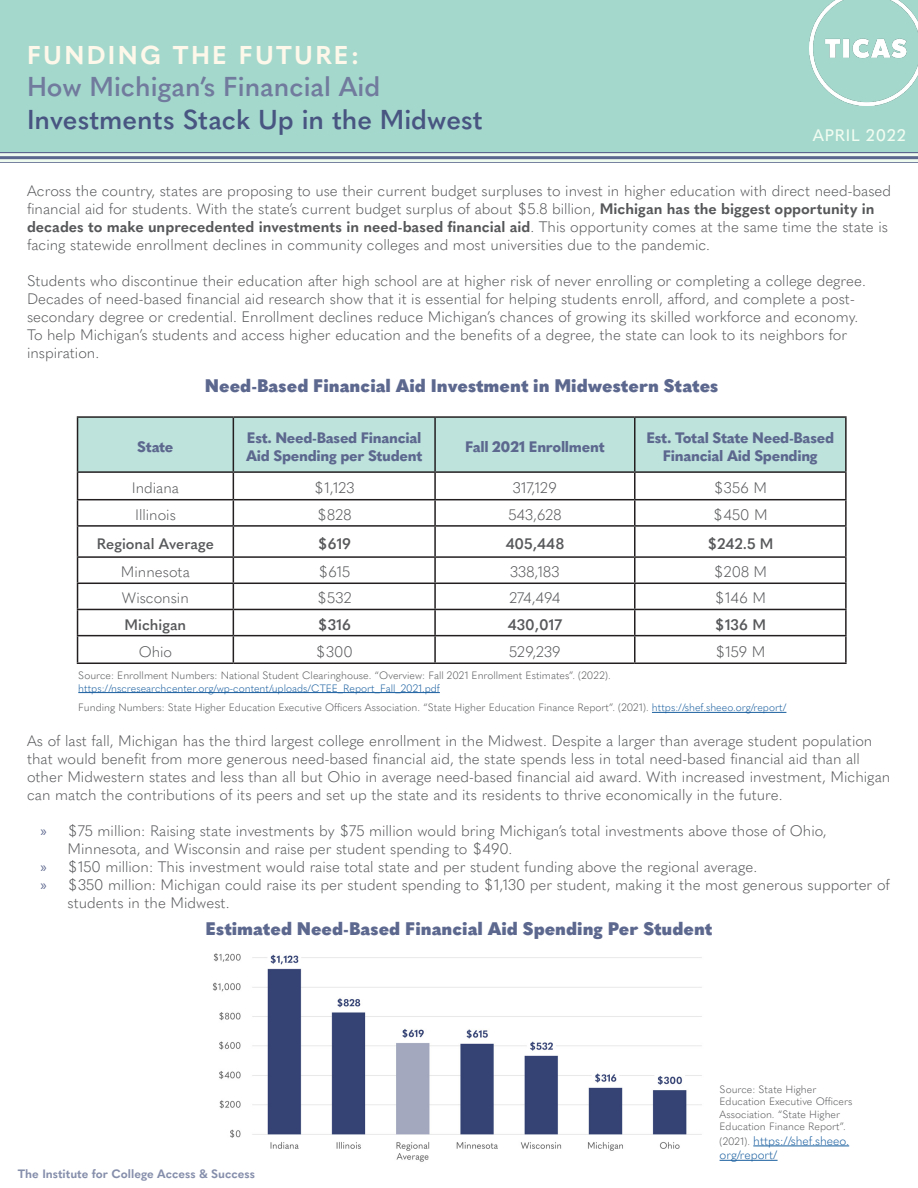
<style>
.page{position:relative;width:918px;height:1188px;background:#fff}
.page>*{position:absolute;margin:0;border:0;box-sizing:border-box;transform-origin:0 0}
.t1{font:600 27px "Quasimoda";color:#485581}
.t2{font:600 27px "Quasimoda";color:#717b9d}
.t3{font:700 25.5px "Quasimoda";letter-spacing:.09em;color:#fdf8ea}
.t4{font:900 18px "Quasimoda";color:#5d688f}
.t5{font:500 16.5px "Quasimoda";letter-spacing:.05em;color:#f1fcf1}
.t6{font:300 15px/18px "Quasimoda";color:#57585a}
.t7{font:800 15px/18px "Quasimoda";letter-spacing:-.02em;color:#5d688f}
.t8{font:600 15px "Quasimoda";color:#57585a}
.t9{font:300 12px/14.4px "Quasimoda";color:#175d9e}
.t10{font:700 12px "Quasimoda";color:#858eab}
.t11{font:300 10.5px/12.6px "Quasimoda";color:#57585a}
.t12{font:300 10.5px "Quasimoda";color:#175d9e}
.s1{font-weight:700}
.s2{color:#175d9e}
.s3{font-family:"Myriad Pro";font-weight:400;color:#5d688f}
.s4{font-size:10.5px;color:#57585a}
</style>
<div class="page">
<div style="left:0;top:0;width:918px;height:158px;background:#a5d8cd"></div>
<hr style="left:77px;top:416px;width:156px;height:2px;background:#231f20">
<hr style="left:233px;top:416px;width:202px;height:2px;background:#231f20">
<hr style="left:435px;top:416px;width:200px;height:2px;background:#231f20">
<hr style="left:635px;top:416px;width:212px;height:2px;background:#231f20">
<hr style="left:845px;top:418px;width:2px;height:53px;background:#231f20">
<hr style="left:635px;top:471px;width:212px;height:2px;background:#231f20">
<hr style="left:845px;top:473px;width:2px;height:26px;background:#231f20">
<hr style="left:635px;top:499px;width:212px;height:1px;background:#231f20">
<hr style="left:845px;top:500px;width:2px;height:25px;background:#231f20">
<hr style="left:635px;top:525px;width:212px;height:2px;background:#231f20">
<hr style="left:845px;top:527px;width:2px;height:29px;background:#231f20">
<hr style="left:635px;top:556px;width:212px;height:2px;background:#231f20">
<hr style="left:845px;top:558px;width:2px;height:25px;background:#231f20">
<hr style="left:635px;top:583px;width:212px;height:1px;background:#231f20">
<hr style="left:845px;top:584px;width:2px;height:25px;background:#231f20">
<hr style="left:635px;top:609px;width:212px;height:1px;background:#231f20">
<hr style="left:845px;top:610px;width:2px;height:25px;background:#231f20">
<svg style="left:77px;top:417px;width:769px;height:246px"></svg>
<hr style="left:435px;top:635px;width:200px;height:1px;background:#231f20">
<hr style="left:434px;top:636px;width:2px;height:27px;background:#231f20">
<hr style="left:635px;top:635px;width:212px;height:1px;background:#231f20">
<hr style="left:634px;top:636px;width:2px;height:27px;background:#231f20">
<hr style="left:845px;top:636px;width:2px;height:27px;background:#231f20">
<hr style="left:77px;top:663px;width:156px;height:1px;background:#231f20">
<hr style="left:233px;top:663px;width:202px;height:1px;background:#231f20">
<hr style="left:435px;top:663px;width:200px;height:1px;background:#231f20">
<hr style="left:635px;top:663px;width:212px;height:1px;background:#231f20">
<svg style="left:0;top:152px;width:918px;height:11px;background:#677295"></svg>
<img style="left:213px;top:953px;width:489px;height:209px">
<img style="left:809px;top:0;width:109px;height:106px">
<hr style="left:0;top:153px;width:918px;height:3px;background:#eefbee">
<hr style="left:0;top:159px;width:918px;height:3px;background:#eefbee">
<hr style="left:78px;top:692px;width:362px;height:1px;background:#175d9e">
<hr style="left:652px;top:712px;width:134px;height:1px;background:#175d9e">
<hr style="left:753px;top:1146px;width:96px;height:1px;background:#175d9e">
<hr style="left:720px;top:1160px;width:58px;height:1px;background:#175d9e">
<p class="t3" style="left:27px;top:35px;width:334px">FUNDING THE FUTURE:</p>
<p class="t2" style="left:27px;top:66px;width:355px">How Michigan’s Financial Aid</p>
<p class="t1" style="left:27px;top:98px;width:457px">Investments Stack Up in the Midwest</p>
<p class="t5" style="left:813px;top:122px;width:95px">APRIL 2022</p>
<p class="t6" style="left:27px;top:181px;width:866px">Across the country, states are proposing to use their current budget surpluses to invest in higher education with direct need-based financial aid for students. With the state’s current budget surplus of about $5.8 billion, <span class="s1">Michigan has the biggest opportunity in decades to make unprecedented investments in need-based financial aid</span>. This opportunity comes at the same time the state is facing statewide enrollment declines in community colleges and most universities due to the pandemic.</p>
<p class="t6" style="left:27px;top:271px;width:840px">Students who discontinue their education after high school are at higher risk of never enrolling or completing a college degree.<br>Decades of need-based financial aid research show that it is essential for helping students enroll, afford, and complete a post&shy;secondary degree or credential. Enrollment declines reduce Michigan’s chances of growing its skilled workforce and economy.<br>To help Michigan’s students and access higher education and the benefits of a degree, the state can look to its neighbors for inspiration.</p>
<p class="t4" style="left:205px;top:372px;width:515px">Need-Based Financial Aid Investment in Midwestern States</p>
<p class="t7" style="left:137px;top:436px;width:38px">State</p>
<p class="t7" style="left:246px;top:427px;width:178px">Est. Need-Based Financial<br>Aid Spending per Student</p>
<p class="t7" style="left:465px;top:436px;width:141px">Fall 2021 Enrollment</p>
<p class="t7" style="left:646px;top:427px;width:189px;text-align:center">Est. Total State Need-Based<br>Financial Aid Spending</p>
<p class="t6" style="left:132px;top:478px;width:49px">Indiana</p>
<p class="t6" style="left:314px;top:478px;width:42px">$1,123</p>
<p class="t6" style="left:513px;top:478px;width:46px">317,129</p>
<p class="t6" style="left:713px;top:478px;width:55px">$356 M</p>
<p class="t6" style="left:135px;top:505px;width:42px">Illinois</p>
<p class="t6" style="left:317px;top:505px;width:36px">$828</p>
<p class="t6" style="left:508px;top:505px;width:55px">543,628</p>
<p class="t6" style="left:713px;top:505px;width:56px">$450 M</p>
<p class="t8" style="left:97px;top:532px;width:118px">Regional Average</p>
<p class="t8" style="left:317px;top:532px;width:35px">$619</p>
<p class="t8" style="left:506px;top:532px;width:60px">405,448</p>
<p class="t8" style="left:707px;top:532px;width:68px">$242.5 M</p>
<p class="t6" style="left:121px;top:562px;width:71px">Minnesota</p>
<p class="t6" style="left:318px;top:562px;width:34px">$615</p>
<p class="t6" style="left:510px;top:562px;width:51px">338,183</p>
<p class="t6" style="left:713px;top:562px;width:55px">$208 M</p>
<p class="t6" style="left:122px;top:588px;width:68px">Wisconsin</p>
<p class="t6" style="left:317px;top:588px;width:37px">$532</p>
<p class="t6" style="left:510px;top:588px;width:52px">274,494</p>
<p class="t6" style="left:715px;top:588px;width:53px">$146 M</p>
<p class="t8" style="left:125px;top:613px;width:63px">Michigan</p>
<p class="t8" style="left:317px;top:613px;width:35px">$316</p>
<p class="t8" style="left:508px;top:613px;width:56px">430,017</p>
<p class="t8" style="left:715px;top:613px;width:53px">$136 M</p>
<p class="t6" style="left:139px;top:641px;width:35px">Ohio</p>
<p class="t6" style="left:316px;top:641px;width:39px">$300</p>
<p class="t6" style="left:509px;top:641px;width:53px">529,239</p>
<p class="t6" style="left:715px;top:641px;width:52px">$159 M</p>
<p class="t11" style="left:78px;top:668px;width:534px">Source: Enrollment Numbers: National Student Clearinghouse. “Overview: Fall 2021 Enrollment Estimates”. (2022).</p>
<p class="t12" style="left:78px;top:680px;width:363px">https://nscresearchcenter.org/wp-content/uploads/CTEE_Report_Fall_2021.pdf</p>
<p class="t11" style="left:78px;top:701px;width:710px">Funding Numbers: State Higher Education Executive Officers Association. “State Higher Education Finance Report”. (2021). <span class="s2">https://shef.sheeo.org/report/</span></p>
<p class="t6" style="left:27px;top:731px;width:865px">As of last fall, Michigan has the third largest college enrollment in the Midwest. Despite a larger than average student population that would benefit from more generous need-based financial aid, the state spends less in total need-based financial aid than all other Midwestern states and less than all but Ohio in average need-based financial aid award. With increased investment, Michigan can match the contributions of its peers and set up the state and its residents to thrive economically in the future.</p>
<p class="t6" style="left:68px;top:821px;width:761px;text-indent:-27px"><span class="s3">»</span> $75 million: Raising state investments by $75 million would bring Michigan’s total investments above those of Ohio,<br>Minnesota, and Wisconsin and raise per student spending to $490.</p>
<p class="t6" style="left:40px;top:857px;width:718px"><span class="s3">»</span> $150 million: This investment would raise total state and per student funding above the regional average.</p>
<p class="t6" style="left:68px;top:875px;width:824px;text-indent:-27px"><span class="s3">»</span> $350 million: Michigan could raise its per student spending to $1,130 per student, making it the most generous supporter of students in the Midwest.</p>
<p class="t4" style="left:206px;top:914px;width:508px">Estimated Need-Based Financial Aid Spending Per Student</p>
<p class="t10" style="left:18px;top:1165px;width:239px">The Institute for College Access &amp; Success</p>
<p class="t11" style="left:720px;top:1082px;width:134px">Source: State Higher<br>Education Executive Officers<br>Association. “State Higher<br>Education Finance Report”.</p>
<p class="t9" style="left:720px;top:1133px;width:131px"><span class="s4">(2021).</span> https://shef.sheeo. org/report/</p>
</div>
